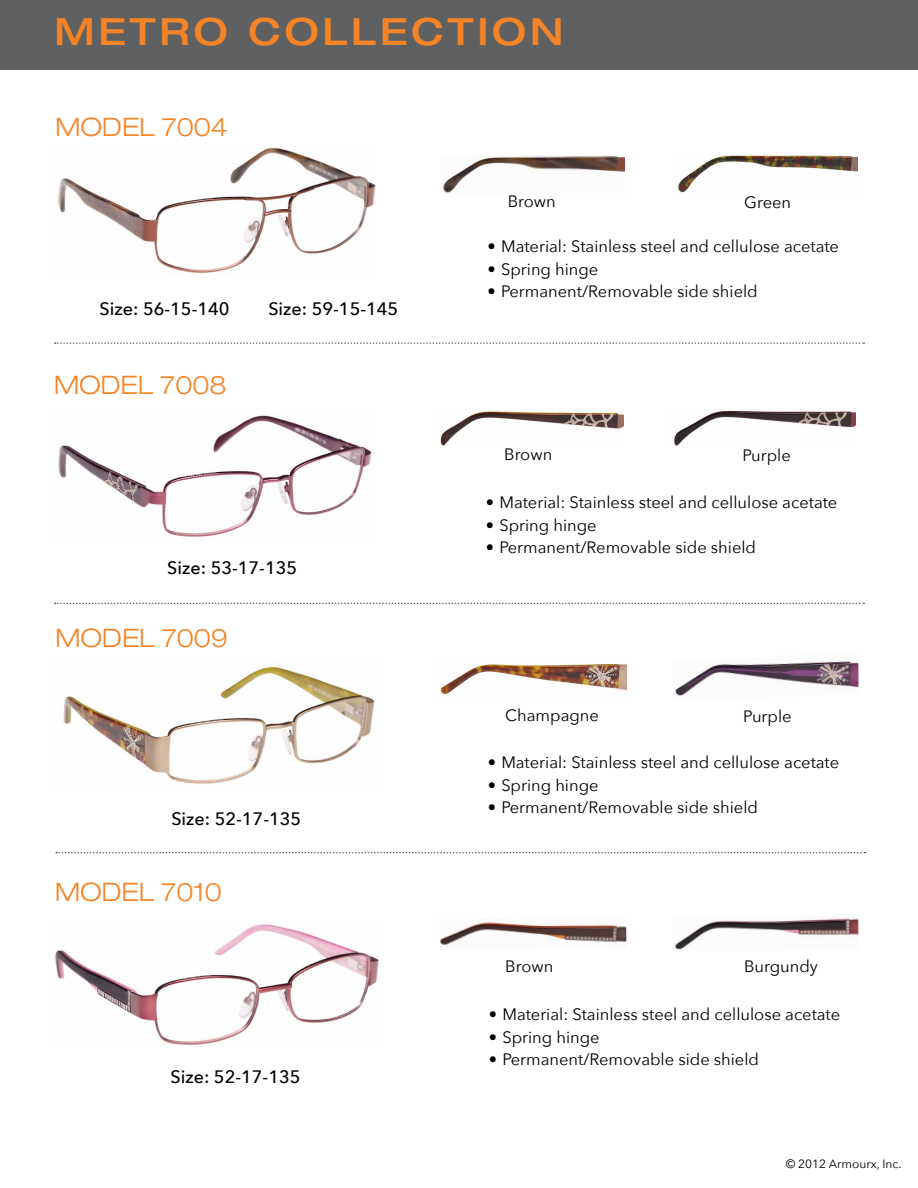
<style>
.page{position:relative;width:918px;height:1188px;background:#fff}
.page>*{position:absolute;margin:0;border:0;box-sizing:border-box;transform-origin:0 0}
.t1{font:500 expanded 37.5px "Helvetica Neue LT Std";letter-spacing:.1em;color:#f58427}
.t2{font:300 expanded 25.5px "Helvetica Neue LT Std";color:#f58427}
.t3{font:500 18px "Avenir Next";color:#000}
.t4{font:16.5px "Avenir Next";color:#000}
.t5{font:12px "Avenir Next";color:#000}
</style>
<div class="page">
<div style="left:0;top:0;width:918px;height:69px;background:#5f6062"></div>
<img style="left:440px;top:411px;width:183px;height:35px">
<img style="left:674px;top:410px;width:182px;height:36px">
<svg style="left:55px;top:603px;width:809px;height:1px"></svg>
<svg style="left:55px;top:342px;width:809px;height:2px"></svg>
<img style="left:57px;top:147px;width:318px;height:126px">
<img style="left:443px;top:155px;width:182px;height:38px">
<img style="left:678px;top:155px;width:179px;height:39px">
<img style="left:58px;top:415px;width:314px;height:122px">
<svg style="left:56px;top:852px;width:810px;height:1px"></svg>
<img style="left:63px;top:666px;width:312px;height:118px">
<img style="left:55px;top:924px;width:324px;height:121px">
<img style="left:440px;top:664px;width:186px;height:30px">
<img style="left:440px;top:919px;width:186px;height:26px">
<img style="left:675px;top:661px;width:183px;height:35px">
<img style="left:675px;top:916px;width:184px;height:34px">
<h1 class="t1" style="left:54px;top:8px;width:510px">METRO COLLECTION</h1>
<h2 class="t2" style="left:56px;top:112px;width:174px">MODEL 7004</h2>
<p class="t3" style="left:100px;top:298px;width:131px">Size: 56-15-140</p>
<h2 class="t2" style="left:54px;top:369px;width:174px">MODEL 7008</h2>
<p class="t3" style="left:268px;top:298px;width:131px">Size: 59-15-145</p>
<p class="t3" style="left:167px;top:557px;width:131px">Size: 53-17-135</p>
<h2 class="t2" style="left:56px;top:623px;width:174px">MODEL 7009</h2>
<p class="t3" style="left:171px;top:808px;width:131px">Size: 52-17-135</p>
<h2 class="t2" style="left:55px;top:877px;width:168px">MODEL 7010</h2>
<p class="t3" style="left:171px;top:1066px;width:131px">Size: 52-17-135</p>
<p class="t4" style="left:508px;top:192px;width:50px">Brown</p>
<p class="t4" style="left:744px;top:193px;width:48px">Green</p>
<p class="t4" style="left:488px;top:237px;width:353px">• Material: Stainless steel and cellulose acetate</p>
<p class="t4" style="left:488px;top:259px;width:112px">• Spring hinge</p>
<p class="t4" style="left:488px;top:282px;width:272px">• Permanent/Removable side shield</p>
<p class="t4" style="left:504px;top:444px;width:50px">Brown</p>
<p class="t4" style="left:742px;top:445px;width:50px">Purple</p>
<p class="t4" style="left:486px;top:493px;width:353px">• Material: Stainless steel and cellulose acetate</p>
<p class="t4" style="left:486px;top:515px;width:112px">• Spring hinge</p>
<p class="t4" style="left:486px;top:538px;width:272px">• Permanent/Removable side shield</p>
<p class="t4" style="left:505px;top:705px;width:95px">Champagne</p>
<p class="t4" style="left:743px;top:706px;width:50px">Purple</p>
<p class="t4" style="left:488px;top:753px;width:353px">• Material: Stainless steel and cellulose acetate</p>
<p class="t4" style="left:488px;top:775px;width:112px">• Spring hinge</p>
<p class="t4" style="left:488px;top:798px;width:272px">• Permanent/Removable side shield</p>
<p class="t4" style="left:505px;top:957px;width:50px">Brown</p>
<p class="t4" style="left:744px;top:957px;width:75px">Burgundy</p>
<p class="t4" style="left:489px;top:1005px;width:353px">• Material: Stainless steel and cellulose acetate</p>
<p class="t4" style="left:489px;top:1027px;width:112px">• Spring hinge</p>
<p class="t4" style="left:489px;top:1050px;width:272px">• Permanent/Removable side shield</p>
<p class="t5" style="left:786px;top:1156px;width:117px">© 2012 Armourx, Inc.</p>
</div>
